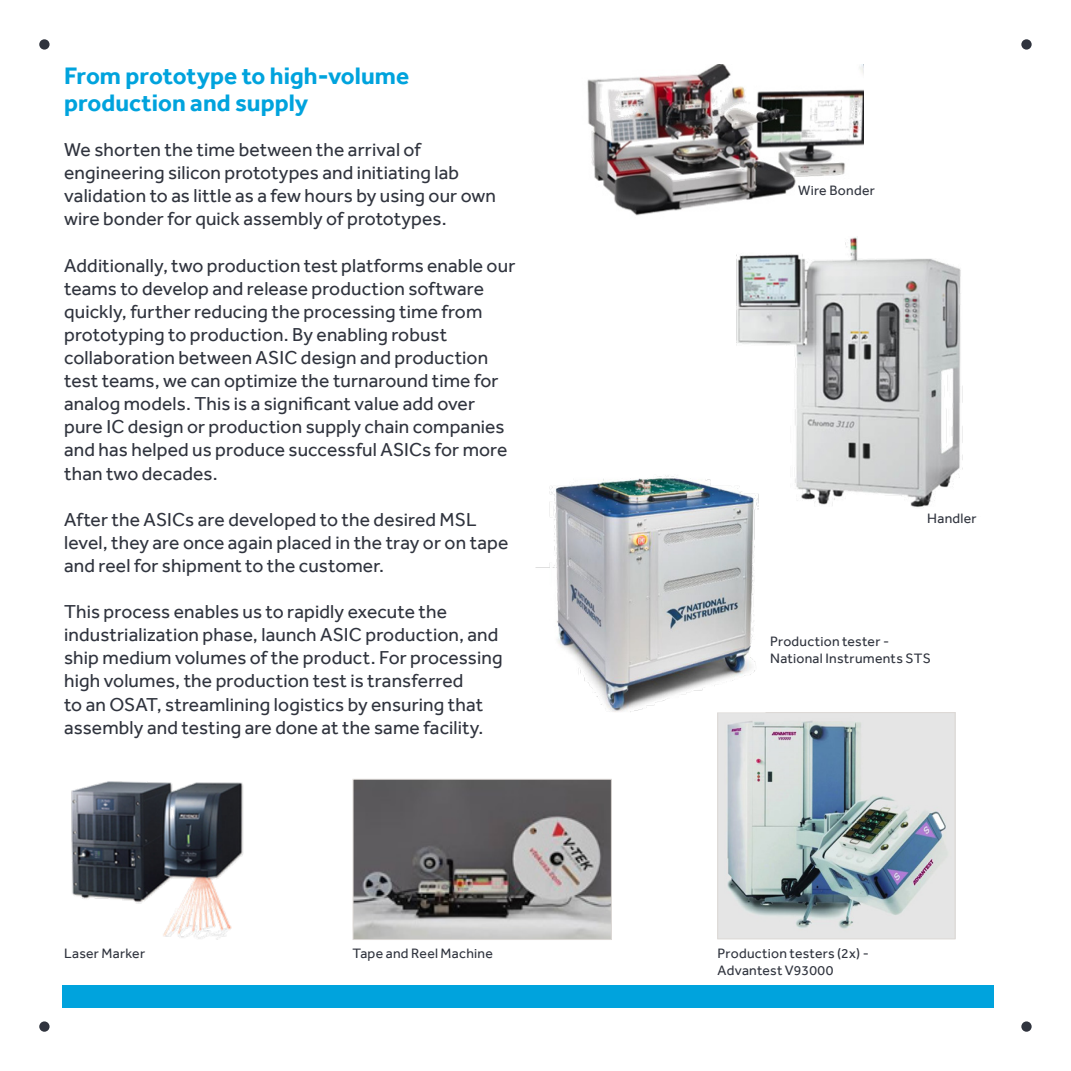
<style>
.page{position:relative;width:1071px;height:1071px;background:#fff}
.page>*{position:absolute;margin:0;border:0;box-sizing:border-box;transform-origin:0 0}
.top_header{font:700 24.5px/27.1px "Effra";color:#00a3dd}
.top_header-2{font:19.25px/23.1px "Effra";letter-spacing:.005em;color:#30343e}
.top_header-3{font:14px/16.8px "Effra";letter-spacing:.02em;color:#30343e}
</style>
<div class="page">
<div style="left:39px;top:39px;width:11px;height:11px;background:#30343e;border-radius:50%"></div>
<div style="left:39px;top:1021px;width:11px;height:11px;background:#30343e;border-radius:50%"></div>
<img style="left:587px;top:64px;width:276px;height:152px">
<img style="left:736px;top:237px;width:227px;height:270px">
<img style="left:720px;top:714px;width:233px;height:223px">
<div style="left:718px;top:712px;width:237px;height:227px;border:1px solid #dcd8d5"></div>
<img style="left:71px;top:781px;width:172px;height:159px">
<img style="left:355px;top:781px;width:255px;height:157px">
<div style="left:353px;top:779px;width:259px;height:161px;border:1px solid #dcd8d5"></div>
<div style="left:62px;top:985px;width:932px;height:22px;background:#00a3dd"></div>
<img style="left:536px;top:474px;width:230px;height:238px">
<div style="left:1021px;top:39px;width:11px;height:11px;background:#30343e;border-radius:50%"></div>
<div style="left:1021px;top:1021px;width:11px;height:11px;background:#30343e;border-radius:50%"></div>
<p class="top_header" style="left:64px;top:61px;width:347px">From prototype to high-volume production and supply</p>
<p class="top_header-2" style="left:64px;top:138px;width:433px">We shorten the time between the arrival of engineering silicon prototypes and initiating lab validation to as little as a few hours by using our own wire bonder for quick assembly of prototypes.</p>
<p class="top_header-2" style="left:64px;top:253px;width:453px">Additionally, two production test platforms enable our teams to develop and release production software quickly, further reducing the processing time from prototyping to production. By enabling robust collaboration between ASIC design and production test teams, we can optimize the turnaround time for analog models. This is a significant value add over pure IC design or production supply chain companies and has helped us produce successful ASICs for more than two decades.</p>
<p class="top_header-2" style="left:64px;top:508px;width:446px">After the ASICs are developed to the desired MSL level, they are once again placed in the tray or on tape and reel for shipment to the customer.</p>
<p class="top_header-2" style="left:64px;top:600px;width:440px">This process enables us to rapidly execute the industrialization phase, launch ASIC production, and ship medium volumes of the product. For processing high volumes, the production test is transferred<br>to an OSAT, streamlining logistics by ensuring that assembly and testing are done at the same facility.</p>
<p class="top_header-3" style="left:798px;top:181px;width:78px">Wire Bonder</p>
<p class="top_header-3" style="left:927px;top:509px;width:51px">Handler</p>
<p class="top_header-3" style="left:770px;top:633px;width:162px">Production tester -<br>National Instruments STS</p>
<p class="top_header-3" style="left:64px;top:945px;width:83px">Laser Marker</p>
<p class="top_header-3" style="left:353px;top:945px;width:142px">Tape and Reel Machine</p>
<p class="top_header-3" style="left:718px;top:945px;width:153px">Production testers (2x) -<br>Advantest V93000</p>
</div>
